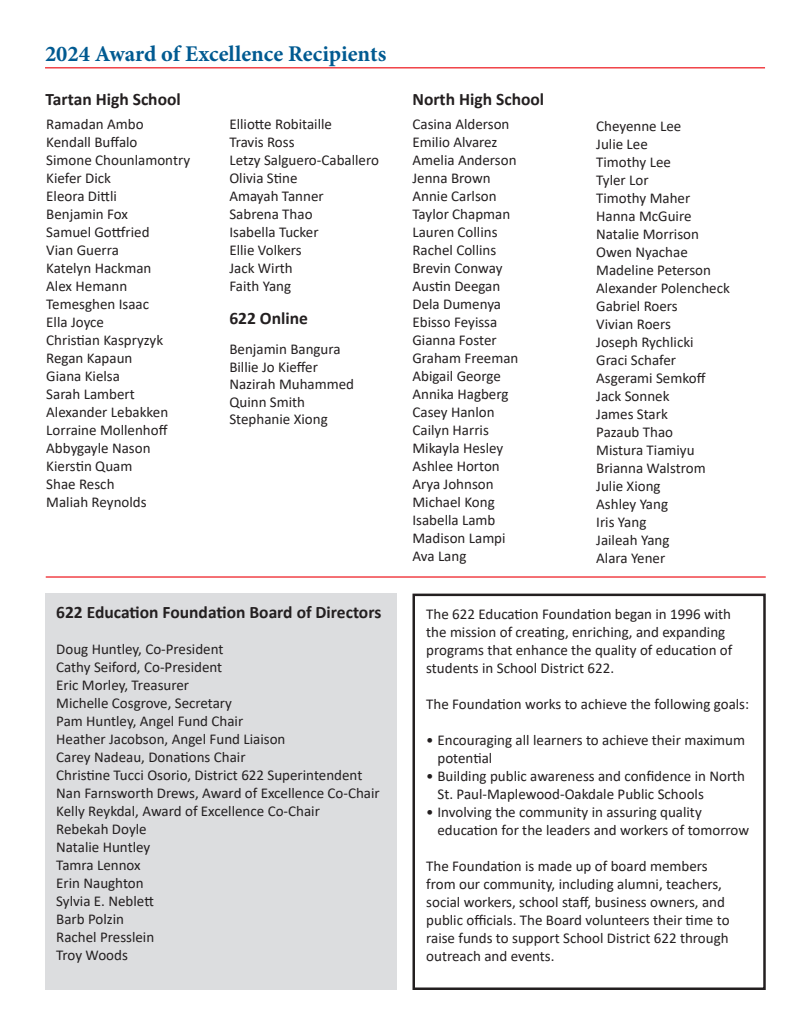
<style>
.page{position:relative;width:810px;height:1035px;background:#fff}
.page>*{position:absolute;margin:0;border:0;box-sizing:border-box;transform-origin:0 0}
.t1{font:700 22.5px "Minion Pro";color:#005a91}
.t2{font:700 17.5px "Calibri";color:#231f20}
.t3{font:15px/18px "Calibri";color:#231f20}
</style>
<div class="page">
<hr style="left:45px;top:67px;width:720px;height:1px;background:#ee1d23">
<div style="left:45px;top:594px;width:352px;height:396px;background:#dcdddf"></div>
<div style="left:412px;top:594px;width:354px;height:396px;border:2px solid #231f20"></div>
<hr style="left:46px;top:576px;width:720px;height:2px;background:#ee1d23">
<p class="t1" style="left:45px;top:38px;width:343px">2024 Award of Excellence Recipients</p>
<p class="t2" style="left:46px;top:87px;width:137px">Tartan High School</p>
<p class="t2" style="left:412px;top:87px;width:133px">North High School</p>
<p class="t3" style="left:46px;top:115px;width:99px">Ramadan Ambo</p>
<p class="t3" style="left:46px;top:133px;width:93px">Kendall Buffalo</p>
<p class="t3" style="left:46px;top:151px;width:145px">Simone Chounlamontry</p>
<p class="t3" style="left:46px;top:169px;width:66px">Kiefer Dick</p>
<p class="t3" style="left:46px;top:187px;width:72px">Eleora Dittli</p>
<p class="t3" style="left:46px;top:205px;width:83px">Benjamin Fox</p>
<p class="t3" style="left:46px;top:223px;width:105px">Samuel Gottfried</p>
<p class="t3" style="left:46px;top:241px;width:74px">Vian Guerra</p>
<p class="t3" style="left:46px;top:259px;width:107px">Katelyn Hackman</p>
<p class="t3" style="left:46px;top:277px;width:82px">Alex Hemann</p>
<p class="t3" style="left:46px;top:295px;width:104px">Temesghen Isaac</p>
<p class="t3" style="left:46px;top:313px;width:59px">Ella Joyce</p>
<p class="t3" style="left:46px;top:331px;width:118px">Christian Kaspryzyk</p>
<p class="t3" style="left:46px;top:349px;width:88px">Regan Kapaun</p>
<p class="t3" style="left:46px;top:367px;width:75px">Giana Kielsa</p>
<p class="t3" style="left:46px;top:385px;width:90px">Sarah Lambert</p>
<p class="t3" style="left:46px;top:403px;width:123px">Alexander Lebakken</p>
<p class="t3" style="left:46px;top:421px;width:123px">Lorraine Mollenhoff</p>
<p class="t3" style="left:46px;top:439px;width:106px">Abbygayle Nason</p>
<p class="t3" style="left:46px;top:457px;width:88px">Kierstin Quam</p>
<p class="t3" style="left:46px;top:475px;width:70px">Shae Resch</p>
<p class="t3" style="left:46px;top:493px;width:102px">Maliah Reynolds</p>
<p class="t3" style="left:229px;top:115px;width:104px">Elliotte Robitaille</p>
<p class="t3" style="left:229px;top:133px;width:67px">Travis Ross</p>
<p class="t3" style="left:229px;top:151px;width:151px">Letzy Salguero-Caballero</p>
<p class="t3" style="left:229px;top:169px;width:70px">Olivia Stine</p>
<p class="t3" style="left:229px;top:187px;width:96px">Amayah Tanner</p>
<p class="t3" style="left:229px;top:205px;width:85px">Sabrena Thao</p>
<p class="t3" style="left:229px;top:223px;width:91px">Isabella Tucker</p>
<p class="t3" style="left:229px;top:241px;width:74px">Ellie Volkers</p>
<p class="t3" style="left:229px;top:259px;width:65px">Jack Wirth</p>
<p class="t3" style="left:229px;top:277px;width:63px">Faith Yang</p>
<p class="t2" style="left:229px;top:306px;width:80px">622 Online</p>
<p class="t3" style="left:229px;top:340px;width:113px">Benjamin Bangura</p>
<p class="t3" style="left:229px;top:357px;width:90px">Billie Jo Kieffer</p>
<p class="t3" style="left:229px;top:375px;width:126px">Nazirah Muhammed</p>
<p class="t3" style="left:229px;top:392px;width:77px">Quinn Smith</p>
<p class="t3" style="left:229px;top:410px;width:100px">Stephanie Xiong</p>
<p class="t3" style="left:412px;top:115px;width:99px">Casina Alderson</p>
<p class="t3" style="left:412px;top:133px;width:87px">Emilio Alvarez</p>
<p class="t3" style="left:412px;top:151px;width:106px">Amelia Anderson</p>
<p class="t3" style="left:412px;top:169px;width:80px">Jenna Brown</p>
<p class="t3" style="left:412px;top:187px;width:86px">Annie Carlson</p>
<p class="t3" style="left:412px;top:205px;width:99px">Taylor Chapman</p>
<p class="t3" style="left:412px;top:223px;width:87px">Lauren Collins</p>
<p class="t3" style="left:412px;top:241px;width:85px">Rachel Collins</p>
<p class="t3" style="left:412px;top:259px;width:92px">Brevin Conway</p>
<p class="t3" style="left:412px;top:277px;width:89px">Austin Deegan</p>
<p class="t3" style="left:412px;top:295px;width:90px">Dela Dumenya</p>
<p class="t3" style="left:412px;top:313px;width:86px">Ebisso Feyissa</p>
<p class="t3" style="left:412px;top:331px;width:86px">Gianna Foster</p>
<p class="t3" style="left:412px;top:349px;width:107px">Graham Freeman</p>
<p class="t3" style="left:412px;top:367px;width:90px">Abigail George</p>
<p class="t3" style="left:412px;top:385px;width:98px">Annika Hagberg</p>
<p class="t3" style="left:412px;top:403px;width:84px">Casey Hanlon</p>
<p class="t3" style="left:412px;top:421px;width:78px">Cailyn Harris</p>
<p class="t3" style="left:412px;top:439px;width:92px">Mikayla Hesley</p>
<p class="t3" style="left:412px;top:457px;width:89px">Ashlee Horton</p>
<p class="t3" style="left:412px;top:475px;width:83px">Arya Johnson</p>
<p class="t3" style="left:412px;top:493px;width:84px">Michael Kong</p>
<p class="t3" style="left:412px;top:511px;width:84px">Isabella Lamb</p>
<p class="t3" style="left:412px;top:529px;width:95px">Madison Lampi</p>
<p class="t3" style="left:412px;top:547px;width:55px">Ava Lang</p>
<p class="t3" style="left:596px;top:116px;width:87px">Cheyenne Lee</p>
<p class="t3" style="left:596px;top:134px;width:53px">Julie Lee</p>
<p class="t3" style="left:596px;top:152px;width:76px">Timothy Lee</p>
<p class="t3" style="left:596px;top:170px;width:54px">Tyler Lor</p>
<p class="t3" style="left:596px;top:188px;width:96px">Timothy Maher</p>
<p class="t3" style="left:596px;top:206px;width:97px">Hanna McGuire</p>
<p class="t3" style="left:596px;top:224px;width:104px">Natalie Morrison</p>
<p class="t3" style="left:596px;top:242px;width:93px">Owen Nyachae</p>
<p class="t3" style="left:596px;top:260px;width:116px">Madeline Peterson</p>
<p class="t3" style="left:596px;top:278px;width:135px">Alexander Polencheck</p>
<p class="t3" style="left:596px;top:296px;width:83px">Gabriel Roers</p>
<p class="t3" style="left:596px;top:314px;width:76px">Vivian Roers</p>
<p class="t3" style="left:596px;top:332px;width:99px">Joseph Rychlicki</p>
<p class="t3" style="left:596px;top:350px;width:81px">Graci Schafer</p>
<p class="t3" style="left:596px;top:368px;width:111px">Asgerami Semkoff</p>
<p class="t3" style="left:596px;top:386px;width:75px">Jack Sonnek</p>
<p class="t3" style="left:596px;top:404px;width:73px">James Stark</p>
<p class="t3" style="left:596px;top:422px;width:78px">Pazaub Thao</p>
<p class="t3" style="left:596px;top:440px;width:100px">Mistura Tiamiyu</p>
<p class="t3" style="left:596px;top:458px;width:111px">Brianna Walstrom</p>
<p class="t3" style="left:596px;top:476px;width:66px">Julie Xiong</p>
<p class="t3" style="left:596px;top:494px;width:73px">Ashley Yang</p>
<p class="t3" style="left:596px;top:512px;width:52px">Iris Yang</p>
<p class="t3" style="left:596px;top:530px;width:75px">Jaileah Yang</p>
<p class="t3" style="left:596px;top:548px;width:71px">Alara Yener</p>
<p class="t2" style="left:56px;top:600px;width:327px">622 Education Foundation Board of Directors</p>
<p class="t3" style="left:56px;top:640px;width:169px">Doug Huntley, Co-President</p>
<p class="t3" style="left:56px;top:658px;width:168px">Cathy Seiford, Co-President</p>
<p class="t3" style="left:56px;top:676px;width:134px">Eric Morley, Treasurer</p>
<p class="t3" style="left:56px;top:694px;width:177px">Michelle Cosgrove, Secretary</p>
<p class="t3" style="left:56px;top:712px;width:189px">Pam Huntley, Angel Fund Chair</p>
<p class="t3" style="left:56px;top:730px;width:231px">Heather Jacobson, Angel Fund Liaison</p>
<p class="t3" style="left:56px;top:748px;width:191px">Carey Nadeau, Donations Chair</p>
<p class="t3" style="left:56px;top:766px;width:308px">Christine Tucci Osorio, District 622 Superintendent</p>
<p class="t3" style="left:56px;top:784px;width:325px">Nan Farnsworth Drews, Award of Excellence Co-Chair</p>
<p class="t3" style="left:56px;top:802px;width:265px">Kelly Reykdal, Award of Excellence Co-Chair</p>
<p class="t3" style="left:56px;top:820px;width:92px">Rebekah Doyle</p>
<p class="t3" style="left:56px;top:838px;width:96px">Natalie Huntley</p>
<p class="t3" style="left:56px;top:856px;width:86px">Tamra Lennox</p>
<p class="t3" style="left:56px;top:874px;width:89px">Erin Naughton</p>
<p class="t3" style="left:56px;top:892px;width:99px">Sylvia E. Neblett</p>
<p class="t3" style="left:56px;top:910px;width:69px">Barb Polzin</p>
<p class="t3" style="left:56px;top:928px;width:100px">Rachel Presslein</p>
<p class="t3" style="left:56px;top:946px;width:73px">Troy Woods</p>
<p class="t3" style="left:426px;top:604px;width:308px">The 622 Education Foundation began in 1996 with the mission of creating, enriching, and expanding programs that enhance the quality of education of students in School District 622.</p>
<p class="t3" style="left:426px;top:694px;width:324px">The Foundation works to achieve the following goals:</p>
<p class="t3" style="left:438px;top:730px;width:309px;text-indent:-11px">• Encouraging all learners to achieve their maximum potential</p>
<p class="t3" style="left:438px;top:766px;width:309px;text-indent:-11px">• Building public awareness and confidence in North<br>St. Paul-Maplewood-Oakdale Public Schools</p>
<p class="t3" style="left:438px;top:802px;width:313px;text-indent:-11px">• Involving the community in assuring quality education for the leaders and workers of tomorrow</p>
<p class="t3" style="left:426px;top:856px;width:305px">The Foundation is made up of board members from our community, including alumni, teachers, social workers, school staff, business owners, and public officials. The Board volunteers their time to raise funds to support School District 622 through outreach and events.</p>
</div>
